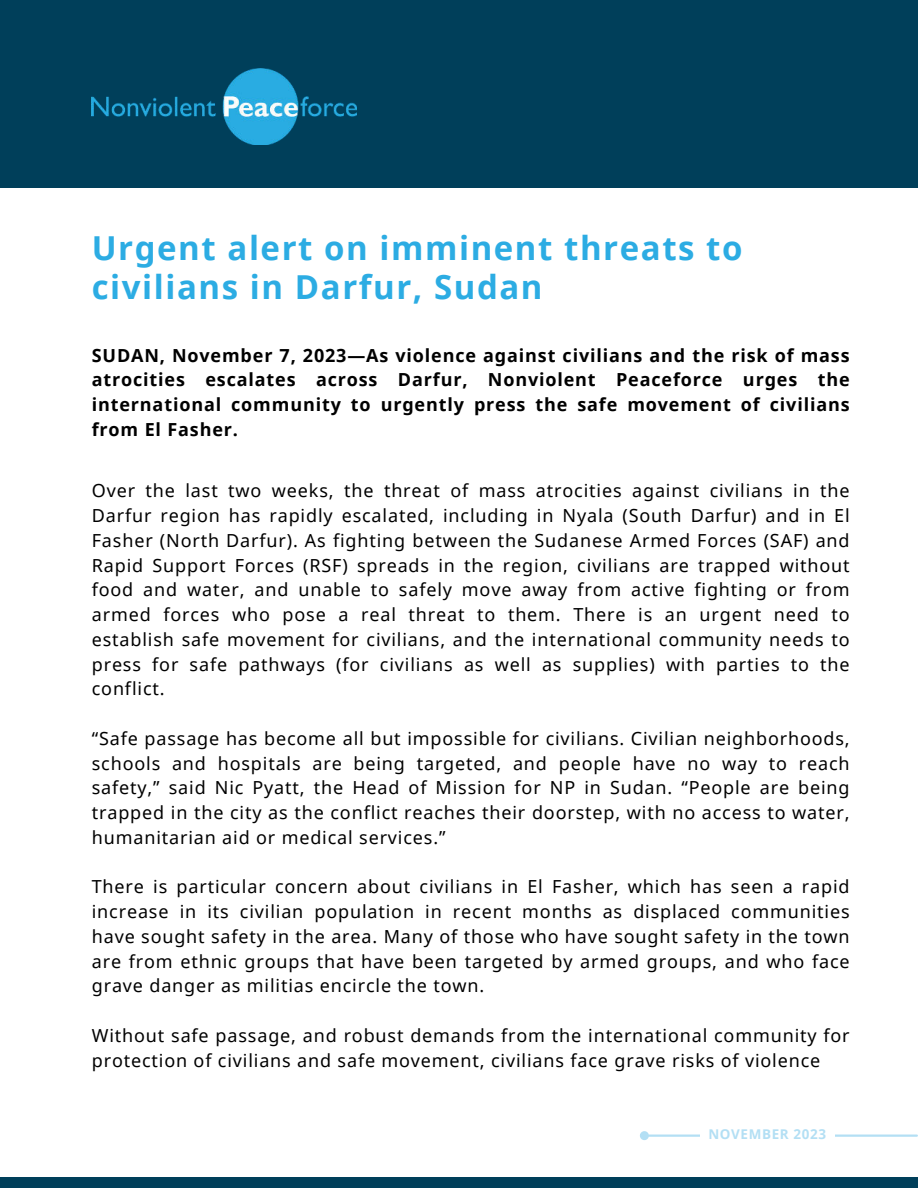
<style>
.page{position:relative;width:918px;height:1188px;background:#fff}
.page>*{position:absolute;margin:0;border:0;box-sizing:border-box;transform-origin:0 0}
.t1{font:700 33px/38.2px "Noto Sans";letter-spacing:.045em;color:#2cace3}
.t2{font:18px/24.8px "Noto Sans";letter-spacing:.045em;color:#000;text-align:justify}
.t3{font:700 18px/24.8px "Noto Sans";letter-spacing:.045em;color:#000;text-align:justify}
.t4{font:700 13.5px "Noto Sans";letter-spacing:.045em;color:#b3dff4}
</style>
<div class="page">
<div style="left:0;top:1177px;width:918px;height:11px;background:#003f5a"></div>
<div style="left:0;top:0;width:918px;height:187px;background:#003f5a"></div>
<img style="left:92px;top:69px;width:264px;height:75px">
<hr style="left:649px;top:1135px;width:268px;height:2px;background:#b3dff4">
<div style="left:641px;top:1132px;width:7px;height:7px;background:#b3dff4;border-radius:50%"></div>
<div style="left:640px;top:1131px;width:9px;height:9px;border:2px solid #b3dff4;border-radius:50%"></div>
<div style="left:700px;top:1095px;width:135px;height:61px;background:#fff"></div>
<h1 class="t1" style="left:92px;top:228px;width:652px">Urgent alert on imminent threats to civilians in Darfur, Sudan</h1>
<p class="t3" style="left:92px;top:342px;width:759px">SUDAN, November 7, 2023—As violence against civilians and the risk of mass atrocities escalates across Darfur, Nonviolent Peaceforce urges the international community to urgently press the safe movement of civilians from El Fasher.</p>
<p class="t2" style="left:92px;top:478px;width:759px">Over the last two weeks, the threat of mass atrocities against civilians in the Darfur region has rapidly escalated, including in Nyala (South Darfur) and in El Fasher (North Darfur). As fighting between the Sudanese Armed Forces (SAF) and Rapid Support Forces (RSF) spreads in the region, civilians are trapped without food and water, and unable to safely move away from active fighting or from armed forces who pose a real threat to them. There is an urgent need to establish safe movement for civilians, and the international community needs to press for safe pathways (for civilians as well as supplies) with parties to the conflict.</p>
<p class="t2" style="left:92px;top:726px;width:759px">“Safe passage has become all but impossible for civilians. Civilian neighborhoods, schools and hospitals are being targeted, and people have no way to reach safety,” said Nic Pyatt, the Head of Mission for NP in Sudan. “People are being trapped in the city as the conflict reaches their doorstep, with no access to water, humanitarian aid or medical services.”</p>
<p class="t2" style="left:92px;top:874px;width:759px">There is particular concern about civilians in El Fasher, which has seen a rapid increase in its civilian population in recent months as displaced communities have sought safety in the area. Many of those who have sought safety in the town are from ethnic groups that have been targeted by armed groups, and who face grave danger as militias encircle the town.</p>
<p class="t2" style="left:92px;top:1023px;width:759px">Without safe passage, and robust demands from the international community for protection of civilians and safe movement, civilians face grave risks of violence</p>
<p class="t4" style="left:708px;top:1124px;width:119px">NOVEMBER 2023</p>
</div>
